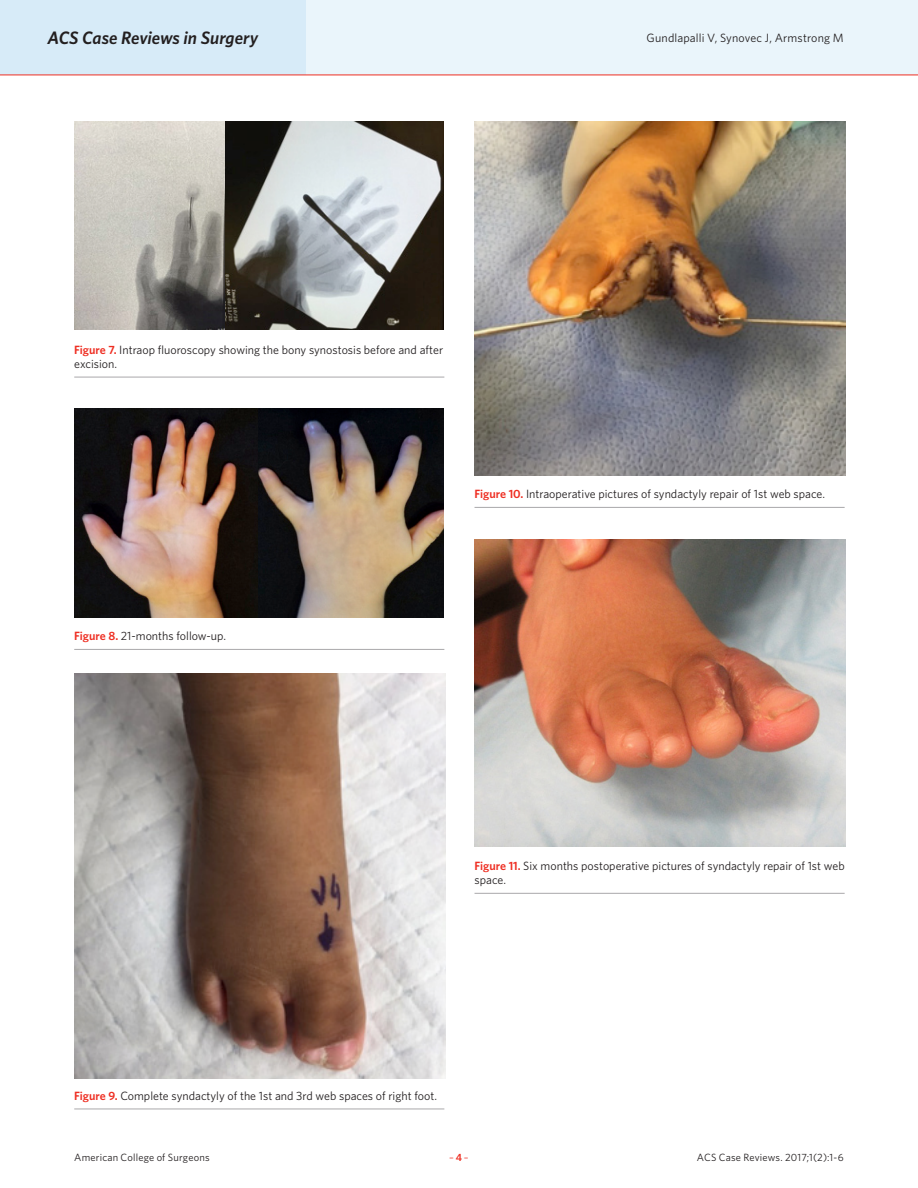
<style>
.page{position:relative;width:918px;height:1188px;background:#fff}
.page>*{position:absolute;margin:0;border:0;box-sizing:border-box;transform-origin:0 0}
.t1{font:italic 600 18px "Whitney";letter-spacing:-.005em;color:#231f20}
.Caption_New{font:12px/14.4px "Whitney";color:#231f20}
.t2{font:10.5px "Whitney";letter-spacing:.015em;color:#231f20}
.t3{font:10.5px "Whitney";color:#ee2e22}
.s1{font-weight:600;color:#ee2e22}
.s2{font-weight:600}
</style>
<div class="page">
<div style="left:0;top:0;width:918px;height:75px;background:#eaf5fb"></div>
<div style="left:0;top:0;width:306px;height:75px;background:#d7ebf8"></div>
<hr style="left:0;top:75px;width:918px;height:1px;background:#ee2e22">
<img style="left:74px;top:122px;width:369px;height:207px">
<img style="left:74px;top:408px;width:369px;height:209px">
<hr style="left:74px;top:377px;width:370px;height:1px;background:#a9a8aa">
<hr style="left:74px;top:649px;width:370px;height:1px;background:#a9a8aa">
<img style="left:74px;top:673px;width:371px;height:406px">
<img style="left:475px;top:122px;width:371px;height:353px">
<img style="left:475px;top:539px;width:371px;height:307px">
<hr style="left:74px;top:1109px;width:370px;height:1px;background:#a9a8aa">
<hr style="left:475px;top:507px;width:370px;height:1px;background:#a9a8aa">
<hr style="left:475px;top:893px;width:370px;height:1px;background:#a9a8aa">
<h1 class="t1" style="left:48px;top:27px;width:212px">ACS Case Reviews in Surgery</h1>
<p class="Caption_New" style="left:647px;top:31px;width:199px">Gundlapalli V, Synovec J, Armstrong M</p>
<p class="Caption_New" style="left:74px;top:342px;width:370px"><span class="s1">Figure 7.</span> Intraop fluoroscopy showing the bony synostosis before and after excision.</p>
<p class="Caption_New" style="left:475px;top:487px;width:352px"><span class="s1">Figure 10.</span> Intraoperative pictures of syndactyly repair of 1st web space.</p>
<p class="Caption_New" style="left:74px;top:629px;width:153px"><span class="s1">Figure 8.</span> 21-months follow-up.</p>
<p class="Caption_New" style="left:475px;top:858px;width:372px"><span class="s1">Figure 11.</span> Six months postoperative pictures of syndactyly repair of 1st web space.</p>
<p class="Caption_New" style="left:74px;top:1088px;width:364px"><span class="s1">Figure 9.</span> Complete syndactyly of the 1st and 3rd web spaces of right foot.</p>
<p class="t2" style="left:74px;top:1150px;width:137px">American College of Surgeons</p>
<p class="t3" style="left:449px;top:1150px;width:21px">–<span class="s2">4</span>–</p>
<p class="t2" style="left:697px;top:1150px;width:148px">ACS Case Reviews. 2017;1(2):1-6</p>
</div>
